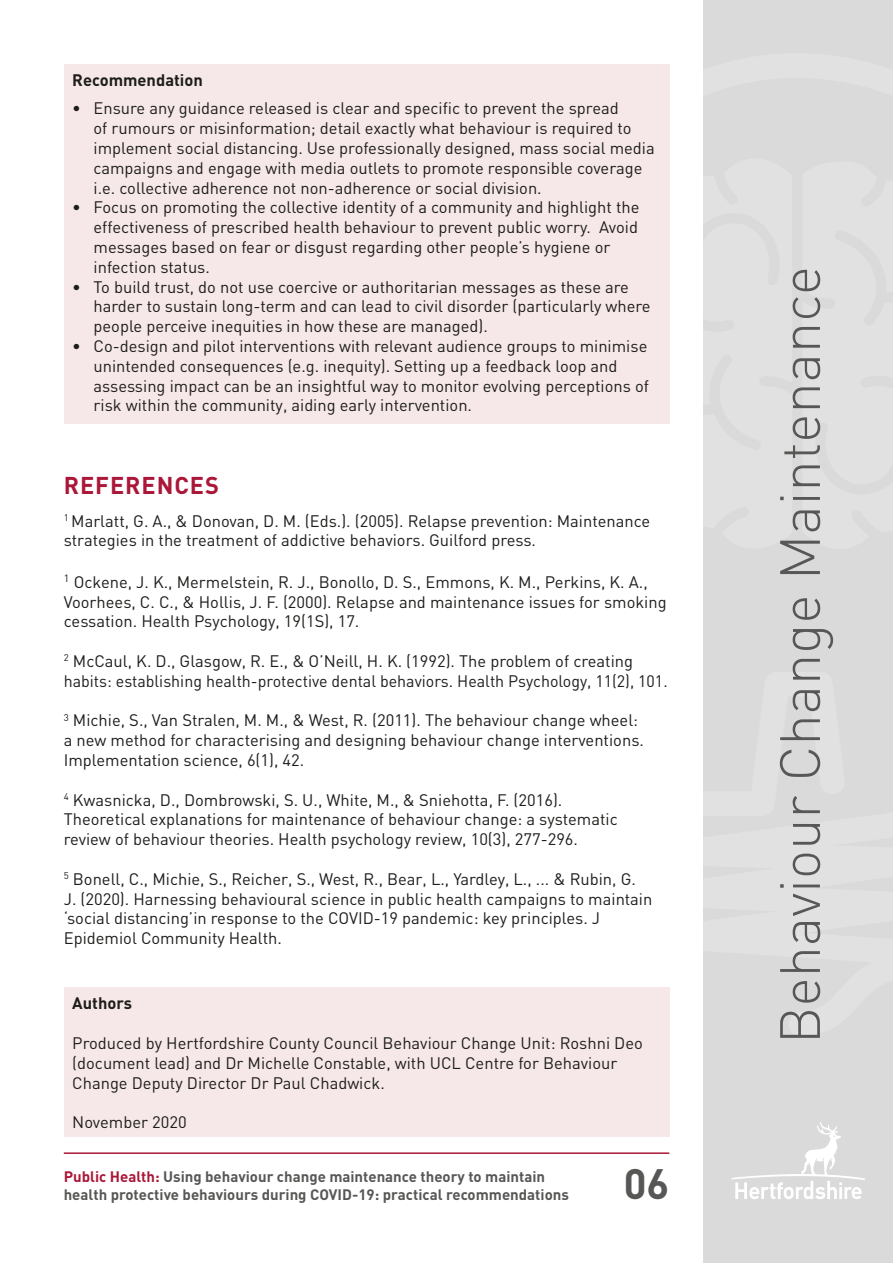
<style>
.page{position:relative;width:893px;height:1263px;background:#fff}
.page>*{position:absolute;margin:0;border:0;box-sizing:border-box;transform-origin:0 0}
.t1{font:300 55.8px "DIN";color:#575756}
.t2{font:700 42px "DIN";color:#575756}
.Section_header{font:700 24px "DIN";letter-spacing:.04em;color:#ab1738}
.body{font:16.5px/19.8px "DIN";color:#1d1d1b}
.body-2{font:700 16.5px "DIN";color:#1d1d1b}
.t3{font:700 15px/18px "DIN";color:#575756}
.s1{color:#ab1738}
</style>
<div class="page">
<div style="left:703px;top:0;width:190px;height:1263px;background:#dadada"></div>
<svg style="left:731px;top:1122px;width:134px;height:77px"></svg>
<hr style="left:64px;top:1152px;width:605px;height:2px;background:#ab1738">
<div style="left:64px;top:64px;width:605px;height:360px;background:#f6e8e8"></div>
<div style="left:64px;top:987px;width:605px;height:149px;background:#f6e8e8"></div>
<p class="body-2" style="left:72px;top:69px;width:132px">Recommendation</p>
<p class="body" style="left:94px;top:98px;width:563px;text-indent:-21px">• Ensure any guidance released is clear and specific to prevent the spread<br>of rumours or misinformation; detail exactly what behaviour is required to implement social distancing. Use professionally designed, mass social media campaigns and engage with media outlets to promote responsible coverage i.e. collective adherence not non-adherence or social division.</p>
<p class="body" style="left:94px;top:197px;width:547px;text-indent:-21px">• Focus on promoting the collective identity of a community and highlight the effectiveness of prescribed health behaviour to prevent public worry. Avoid messages based on fear or disgust regarding other people’s hygiene or infection status.</p>
<p class="body" style="left:94px;top:276px;width:559px;text-indent:-21px">• To build trust, do not use coercive or authoritarian messages as these are harder to sustain long-term and can lead to civil disorder (particularly where people perceive inequities in how these are managed).</p>
<p class="body" style="left:94px;top:336px;width:557px;text-indent:-21px">• Co-design and pilot interventions with relevant audience groups to minimise unintended consequences (e.g. inequity). Setting up a feedback loop and assessing impact can be an insightful way to monitor evolving perceptions of risk within the community, aiding early intervention.</p>
<p class="Section_header" style="left:64px;top:470px;width:157px">REFERENCES</p>
<p class="body" style="left:64px;top:510px;width:588px"><sup>1</sup> Marlatt, G. A., &amp; Donovan, D. M. (Eds.). (2005). Relapse prevention: Maintenance strategies in the treatment of addictive behaviors. Guilford press.</p>
<p class="body" style="left:64px;top:571px;width:604px"><sup>1</sup> Ockene, J. K., Mermelstein, R. J., Bonollo, D. S., Emmons, K. M., Perkins, K. A.,<br>Voorhees, C. C., &amp; Hollis, J. F. (2000). Relapse and maintenance issues for smoking cessation. Health Psychology, 19(1S), 17.</p>
<p class="body" style="left:64px;top:651px;width:605px"><sup>2</sup> McCaul, K. D., Glasgow, R. E., &amp; O’Neill, H. K. (1992). The problem of creating habits: establishing health-protective dental behaviors. Health Psychology, 11(2), 101.</p>
<p class="body" style="left:64px;top:710px;width:582px"><sup>3</sup> Michie, S., Van Stralen, M. M., &amp; West, R. (2011). The behaviour change wheel: a new method for characterising and designing behaviour change interventions.<br>Implementation science, 6(1), 42.</p>
<p class="body" style="left:64px;top:789px;width:556px"><sup>4</sup> Kwasnicka, D., Dombrowski, S. U., White, M., &amp; Sniehotta, F. (2016).<br>Theoretical explanations for maintenance of behaviour change: a systematic review of behaviour theories. Health psychology review, 10(3), 277-296.</p>
<p class="body" style="left:64px;top:868px;width:590px"><sup>5</sup> Bonell, C., Michie, S., Reicher, S., West, R., Bear, L., Yardley, L., ... &amp; Rubin, G.<br>J. (2020). Harnessing behavioural science in public health campaigns to maintain ‘social distancing’in response to the COVID-19 pandemic: key principles. J Epidemiol Community Health.</p>
<p class="body-2" style="left:72px;top:992px;width:61px">Authors</p>
<p class="body" style="left:72px;top:1033px;width:572px">Produced by Hertfordshire County Council Behaviour Change Unit: Roshni Deo (document lead) and Dr Michelle Constable, with UCL Centre for Behaviour<br>Change Deputy Director Dr Paul Chadwick.</p>
<p class="body" style="left:72px;top:1112px;width:116px">November 2020</p>
<p class="t3" style="left:64px;top:1167px;width:507px"><span class="s1">Public Health:</span> Using behaviour change maintenance theory to maintain health protective behaviours during COVID-19: practical recommendations</p>
<h2 class="t2" style="left:624px;top:1156px;width:47px">06</h2>
<h1 class="t1" style="left:765px;top:1044px;width:779px;rotate:-90deg">Behaviour Change Maintenance</h1>
</div>
